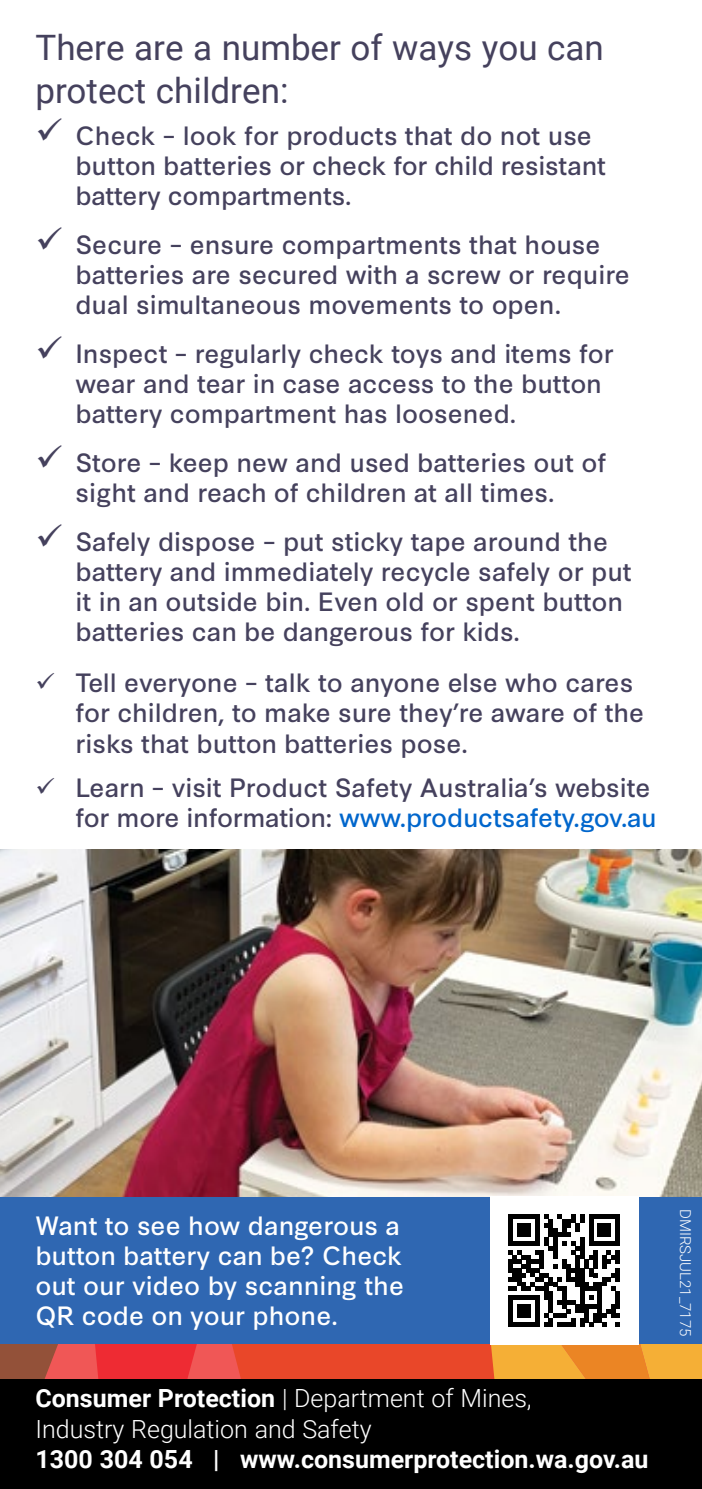
<style>
.page{position:relative;width:702px;height:1489px;background:#fff}
.page>*{position:absolute;margin:0;border:0;box-sizing:border-box;transform-origin:0 0}
.t1{font:35px/42.2px "Roboto";color:#45415d}
.CHECK_BULLET{font:25px/30px "Synthese";color:#45415d}
.t2{font:25px/30px "Synthese";color:#fff}
.DMIRS{font:300 25px/30px "Roboto";color:#fff}
.Division_ph_number{font:700 25px "Roboto";color:#fff}
.t3{font:300 15px "Roboto";color:#fff}
.s1{color:#06c}
.s2{font-weight:700}
</style>
<div class="page">
<div style="left:0;top:1196px;width:702px;height:148px;background:#2f67b2"></div>
<div style="left:0;top:1377px;width:702px;height:111px;background:#000"></div>
<svg style="left:0;top:1344px;width:702px;height:34px;background:#e66134"></svg>
<img style="left:0;top:849px;width:702px;height:347px">
<div style="left:490px;top:1196px;width:148px;height:148px;background:#fff"></div>
<svg style="left:508px;top:1214px;width:112px;height:112px"></svg>
<h1 class="t1" style="left:35px;top:25px;width:570px">There are a number of ways you can protect children:</h1>
<p class="CHECK_BULLET" style="left:75px;top:118px;width:532px;text-indent:-40px">✓ Check – look for products that do not use button batteries or check for child resistant battery compartments.</p>
<p class="CHECK_BULLET" style="left:75px;top:227px;width:556px;text-indent:-40px">✓ Secure – ensure compartments that house batteries are secured with a screw or require dual simultaneous movements to open.</p>
<p class="CHECK_BULLET" style="left:75px;top:336px;width:539px;text-indent:-40px">✓ Inspect – regularly check toys and items for wear and tear in case access to the button battery compartment has loosened.</p>
<p class="CHECK_BULLET" style="left:35px;top:445px;width:572px;text-align:center">✓ Store – keep new and used batteries out of sight and reach of children at all times.</p>
<p class="CHECK_BULLET" style="left:75px;top:524px;width:557px;text-indent:-40px">✓ Safely dispose – put sticky tape around the battery and immediately recycle safely or put it in an outside bin. Even old or spent button batteries can be dangerous for kids.</p>
<p class="CHECK_BULLET" style="left:75px;top:666px;width:570px;text-indent:-40px">✓ Tell everyone – talk to anyone else who cares for children, to make sure they’re aware of the risks that button batteries pose.</p>
<p class="CHECK_BULLET" style="left:35px;top:770px;width:622px;text-align:right">✓ Learn – visit Product Safety Australia’s website for more information: <span class="s1">www.productsafety.gov.au</span></p>
<p class="t2" style="left:35px;top:1208px;width:370px">Want to see how dangerous a button battery can be? Check out our video by scanning the<br>QR code on your phone.</p>
<p class="DMIRS" style="left:35px;top:1382px;width:498px"><span class="s2">Consumer Protection</span> | Department of Mines,<br>Industry Regulation and Safety</p>
<p class="Division_ph_number" style="left:35px;top:1441px;width:614px">1300 304 054 | www.consumerprotection.wa.gov.au</p>
<p class="t3" style="left:695px;top:1208px;width:129px;rotate:90deg">DMIRSJUL21_7175</p>
</div>
